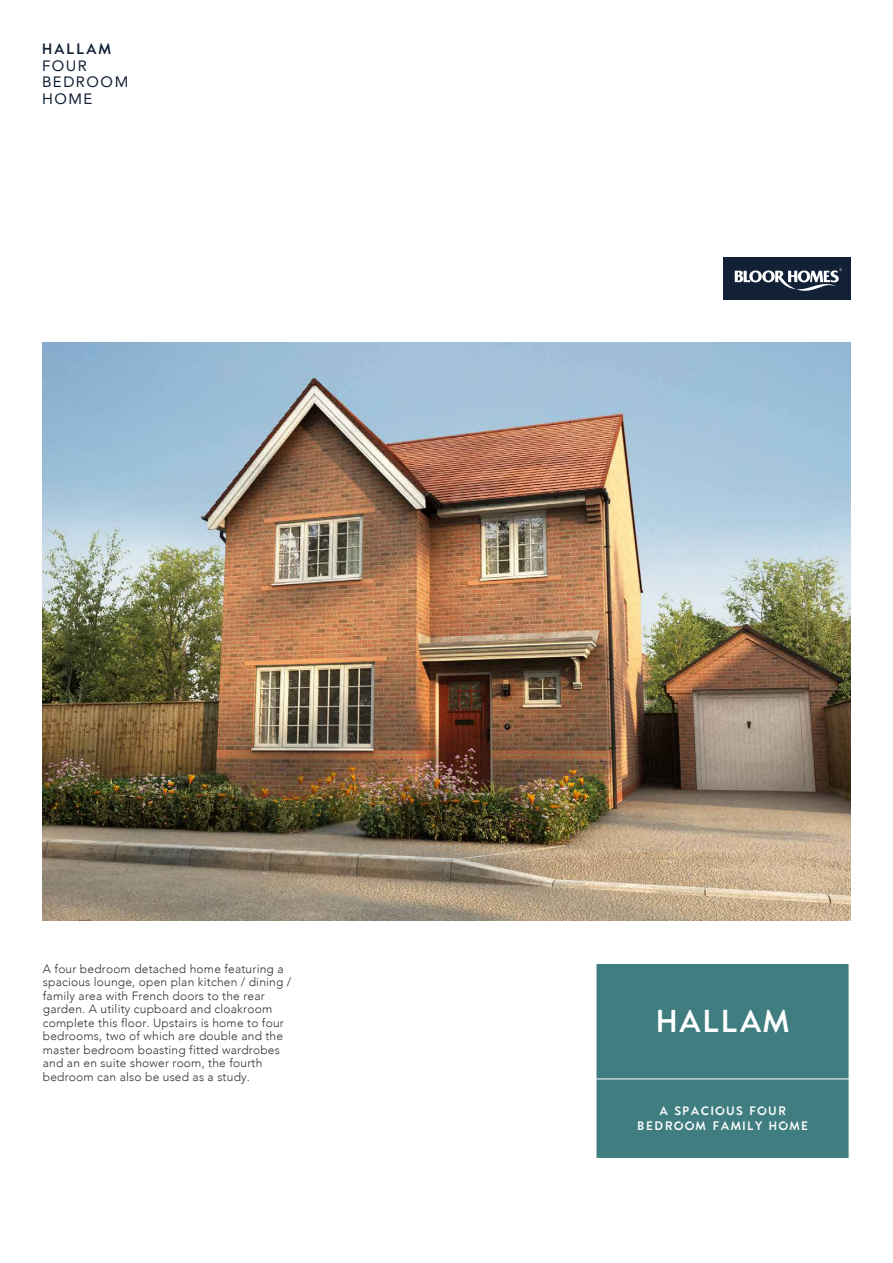
<style>
.page{position:relative;width:893px;height:1263px;background:#fff}
.page>*{position:absolute;margin:0;border:0;box-sizing:border-box;transform-origin:0 0}
.t1{font:31.5px "Enso";letter-spacing:.025em;color:#fff}
.t2{font:15px/16.5px "Avenir";letter-spacing:.1em;color:#112134}
.t3{font:15px "Enso";letter-spacing:.1em;color:#112134}
.t4{font:12.3px/14.7px "Enso";letter-spacing:.1em;color:#fff;text-align:center}
.t5{font:300 12px/13.5px "Avenir";letter-spacing:.015em;color:#333}
</style>
<div class="page">
<div style="left:596px;top:963px;width:253px;height:196px;background:#407d80;border:1px solid #fff"></div>
<hr style="left:596px;top:1078px;width:253px;height:1px;background:#fff">
<div style="left:723px;top:257px;width:127px;height:43px;background:#122135"></div>
<svg style="left:735px;top:268px;width:107px;height:23px"></svg>
<img style="left:43px;top:342px;width:807px;height:579px">
<p class="t3" style="left:42px;top:37px;width:70px">HALLAM</p>
<p class="t2" style="left:42px;top:57px;width:88px">FOUR<br>BEDROOM<br>HOME</p>
<p class="t5" style="left:43px;top:962px;width:250px">A four bedroom detached home featuring a spacious lounge, open plan kitchen / dining / family area with French doors to the rear garden. A utility cupboard and cloakroom complete this floor. Upstairs is home to four bedrooms, two of which are double and the master bedroom boasting fitted wardrobes and an en suite shower room, the fourth bedroom can also be used as a study.</p>
<h1 class="t1" style="left:656px;top:996px;width:135px">HALLAM</h1>
<p class="t4" style="left:637px;top:1103px;width:173px">A SPACIOUS FOUR<br>BEDROOM FAMILY HOME</p>
</div>
